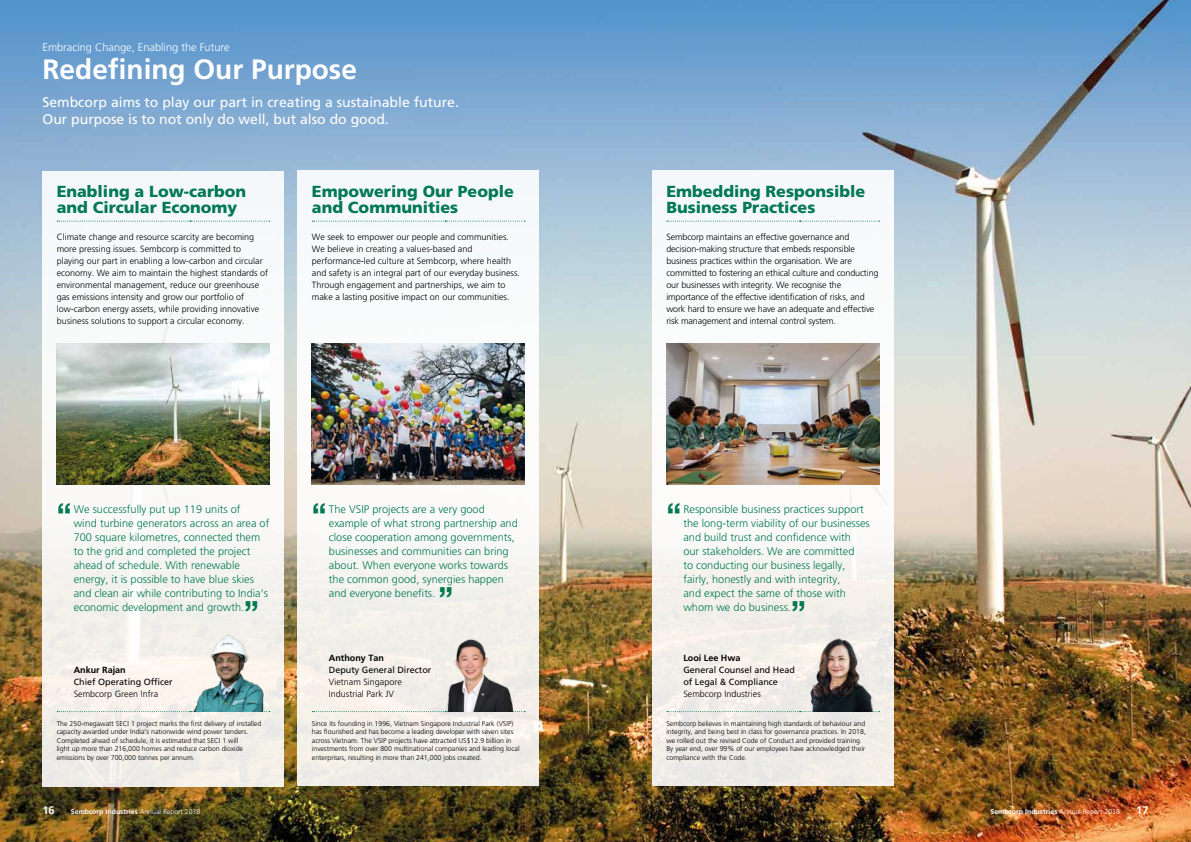
<style>
.page{position:relative;width:1191px;height:842px;background:#fff}
.page>*{position:absolute;margin:0;border:0;box-sizing:border-box;transform-origin:0 0}
.t1{font:700 32px "Helvetica Neue LT Std";color:#007852}
.t2{font:700 28px "Frutiger";color:#fff}
.t3{font:900 16px/16px "Frutiger";color:#007852}
.t4{font:14px/17px "Frutiger";color:#fff}
.t5{font:300 11px/14px "Frutiger";color:#007852}
.t6{font:300 11px "Frutiger";color:#fff}
.t7{font:700 11px "Frutiger";color:#fff}
.t8{font:300 9px/12px "Frutiger";color:#000}
.t9{font:9px/12px "Frutiger";color:#000}
.t10{font:700 9px "Frutiger";color:#000}
.t11{font:300 7px/8.5px "Frutiger";color:#000}
.t12{font:700 7px "Frutiger";color:#fff}
.s1{font-weight:300}
</style>
<div class="page">
<img style="left:0;top:0;width:1191px;height:842px">
<div style="left:652px;top:170px;width:241px;height:615px;background:linear-gradient(to bottom,#fbfeff,#f2ede7)"></div>
<svg style="left:667px;top:221px;width:212px;height:1px"></svg>
<svg style="left:667px;top:711px;width:212px;height:1px"></svg>
<img style="left:666px;top:343px;width:213px;height:142px">
<img style="left:799px;top:627px;width:80px;height:84px">
<div style="left:43px;top:171px;width:240px;height:616px;background:linear-gradient(to right,#f6f5f2,#f6f5f3)"></div>
<div style="left:298px;top:170px;width:241px;height:615px;background:linear-gradient(to right,#f6f5f2,#f5f5f3)"></div>
<svg style="left:57px;top:221px;width:213px;height:1px"></svg>
<svg style="left:57px;top:711px;width:213px;height:1px"></svg>
<img style="left:57px;top:343px;width:212px;height:142px">
<img style="left:190px;top:627px;width:79px;height:84px">
<svg style="left:312px;top:221px;width:213px;height:1px"></svg>
<svg style="left:312px;top:711px;width:213px;height:1px"></svg>
<img style="left:312px;top:343px;width:212px;height:142px">
<img style="left:445px;top:626px;width:79px;height:85px">
<p class="t6" style="left:43px;top:41px;width:189px">Embracing Change, Enabling the Future</p>
<h2 class="t2" style="left:43px;top:53px;width:316px">Redefining Our Purpose</h2>
<h3 class="t4" style="left:43px;top:94px;width:418px">Sembcorp aims to play our part in creating a sustainable future.<br>Our purpose is to not only do well, but also do good.</h3>
<h3 class="t3" style="left:57px;top:183px;width:191px">Enabling a Low-carbon and Circular Economy</h3>
<p class="t8" style="left:57px;top:230px;width:213px">Climate change and resource scarcity are becoming more pressing issues. Sembcorp is committed to playing our part in enabling a low-carbon and circular economy. We aim to maintain the highest standards of environmental management, reduce our greenhouse gas emissions intensity and grow our portfolio of low-carbon energy assets, while providing innovative business solutions to support a circular economy.</p>
<h3 class="t3" style="left:312px;top:183px;width:203px">Empowering Our People and Communities</h3>
<p class="t8" style="left:312px;top:230px;width:210px">We seek to empower our people and communities.<br>We believe in creating a values-based and performance-led culture at Sembcorp, where health and safety is an integral part of our everyday business.<br>Through engagement and partnerships, we aim to make a lasting positive impact on our communities.</p>
<h1 class="t1" style="left:57px;top:495px;width:16px">“</h1>
<p class="t5" style="left:74px;top:502px;width:197px">We successfully put up 119 units of<br>wind turbine generators across an area of 700 square kilometres, connected them to the grid and completed the project ahead of schedule. With renewable energy, it is possible to have blue skies and clean air while contributing to India’s economic development and growth.</p>
<h1 class="t1" style="left:244px;top:593px;width:16px">”</h1>
<p class="t10" style="left:74px;top:665px;width:54px">Ankur Rajan</p>
<p class="t9" style="left:74px;top:676px;width:101px">Chief Operating Officer</p>
<p class="t8" style="left:74px;top:688px;width:86px">Sembcorp Green Infra</p>
<p class="t11" style="left:57px;top:719px;width:206px">The 250-megawatt SECI 1 project marks the first delivery of installed capacity awarded under India’s nationwide wind power tenders.<br>Completed ahead of schedule, it is estimated that SECI 1 will<br>light up more than 216,000 homes and reduce carbon dioxide emissions by over 700,000 tonnes per annum.</p>
<h1 class="t1" style="left:312px;top:495px;width:16px">“</h1>
<p class="t5" style="left:329px;top:502px;width:190px">The VSIP projects are a very good example of what strong partnership and close cooperation among governments, businesses and communities can bring about. When everyone works towards the common good, synergies happen and everyone benefits.</p>
<h1 class="t1" style="left:438px;top:579px;width:16px">”</h1>
<p class="t10" style="left:329px;top:653px;width:57px">Anthony Tan</p>
<p class="t9" style="left:329px;top:664px;width:104px">Deputy General Director</p>
<p class="t8" style="left:329px;top:676px;width:75px">Vietnam Singapore<br>Industrial Park JV</p>
<p class="t11" style="left:312px;top:719px;width:209px">Since its founding in 1996, Vietnam Singapore Industrial Park (VSIP) has flourished and has become a leading developer with seven sites across Vietnam. The VSIP projects have attracted US$12.9 billion in investments from over 800 multinational companies and leading local enterprises, resulting in more than 241,000 jobs created.</p>
<h3 class="t3" style="left:666px;top:183px;width:200px">Embedding Responsible<br>Business Practices</h3>
<p class="t8" style="left:666px;top:230px;width:214px">Sembcorp maintains an effective governance and decision-making structure that embeds responsible business practices within the organisation. We are committed to fostering an ethical culture and conducting our businesses with integrity. We recognise the importance of the effective identification of risks, and work hard to ensure we have an adequate and effective risk management and internal control system.</p>
<h1 class="t1" style="left:666px;top:495px;width:16px">“</h1>
<p class="t5" style="left:683px;top:502px;width:188px">Responsible business practices support the long-term viability of our businesses and build trust and confidence with<br>our stakeholders. We are committed<br>to conducting our business legally, fairly, honestly and with integrity,<br>and expect the same of those with whom we do business.</p>
<h1 class="t1" style="left:791px;top:593px;width:16px">”</h1>
<p class="t10" style="left:683px;top:653px;width:59px">Looi Lee Hwa</p>
<p class="t9" style="left:683px;top:664px;width:113px">General Counsel and Head of Legal &amp; Compliance</p>
<p class="t8" style="left:683px;top:688px;width:79px">Sembcorp Industries</p>
<p class="t11" style="left:666px;top:719px;width:201px">Sembcorp believes in maintaining high standards of behaviour and integrity, and being best in class for governance practices. In 2018, we rolled out the revised Code of Conduct and provided training.<br>By year end, over 99% of our employees have acknowledged their compliance with the Code.</p>
<p class="t7" style="left:43px;top:803px;width:14px">16</p>
<p class="t12" style="left:71px;top:807px;width:131px">Sembcorp Industries <span class="s1">Annual Report 2018</span></p>
<p class="t12" style="left:990px;top:807px;width:131px">Sembcorp Industries <span class="s1">Annual Report 2018</span></p>
<p class="t7" style="left:1136px;top:803px;width:14px">17</p>
</div>
